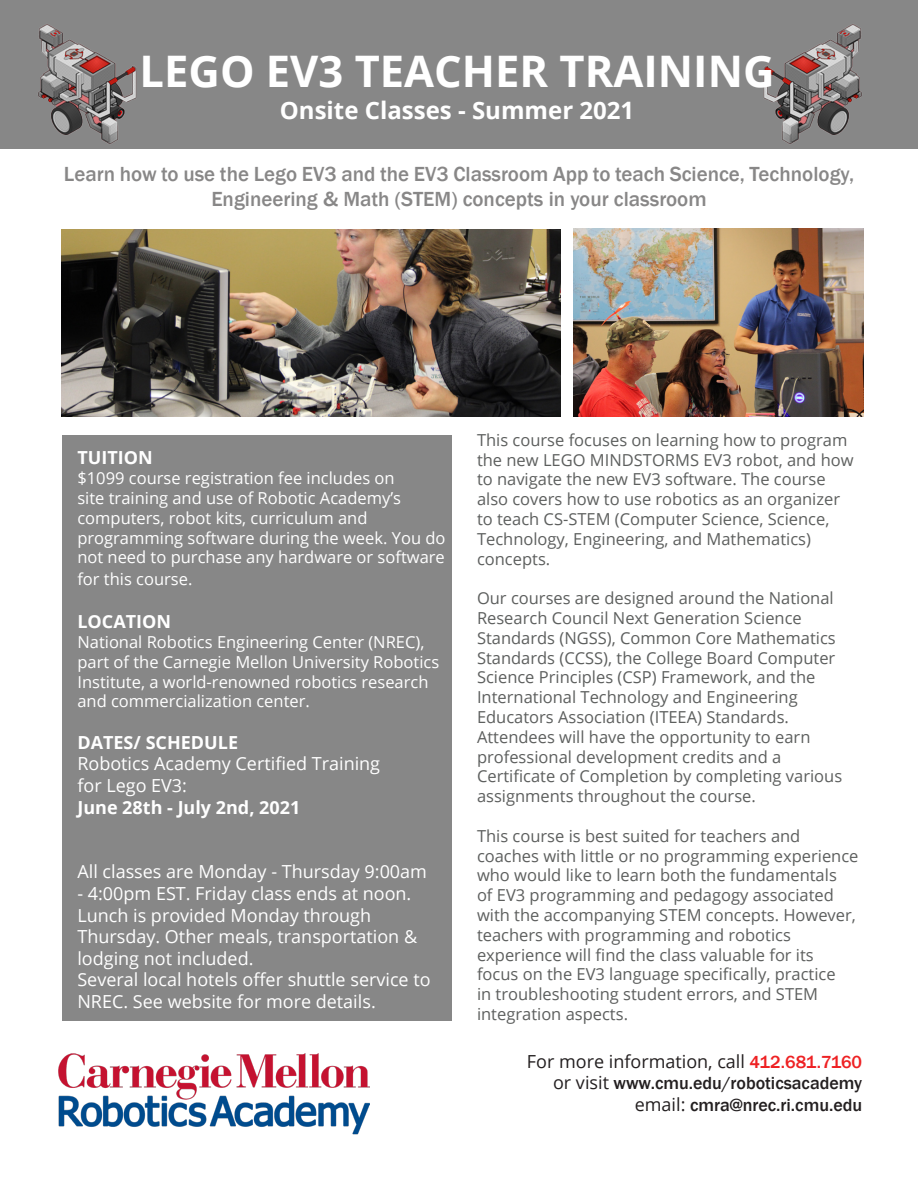
<style>
.page{position:relative;width:918px;height:1188px;background:#fff}
.page>*{position:absolute;margin:0;border:0;box-sizing:border-box;transform-origin:0 0}
.t1{font:700 43.5px "Open Sans";color:#fff}
.t2{font:700 24px "Open Sans";color:#fff}
.t3{font:500 21px "Franklin Gothic";color:#888787}
.t4{font:18px/21.6px "Open Sans";color:#fff}
.t5{font:500 18px "Franklin Gothic";color:#231f20}
.t6{font:18px "Open Sans";color:#231f20}
.t7{font:700 18px "Open Sans";color:#fff}
.t8{font:16.5px/19.8px "Open Sans";color:#5d5f5e}
.t9{font:16.5px/19.8px "Open Sans";color:#fff}
.s1{font-weight:700}
.s2{font-family:"Franklin Gothic";font-weight:500;color:#ee2123}
.s3{font-family:"Open Sans";font-weight:400}
</style>
<div class="page">
<div style="left:0;top:0;width:918px;height:149px;background:#878787"></div>
<div style="left:62px;top:435px;width:390px;height:586px;background:#878787"></div>
<img style="left:38px;top:24px;width:99px;height:120px">
<img style="left:763px;top:24px;width:99px;height:120px">
<img style="left:58px;top:1053px;width:312px;height:82px">
<img style="left:62px;top:230px;width:498px;height:186px">
<img style="left:574px;top:229px;width:290px;height:187px">
<p class="t1" style="left:140px;top:40px;width:637px">LEGO EV3 TEACHER TRAINING</p>
<p class="t2" style="left:280px;top:93px;width:356px">Onsite Classes - Summer 2021</p>
<p class="t3" style="left:64px;top:161px;width:792px">Learn how to use the Lego EV3 and the EV3 Classroom App to teach Science, Technology,</p>
<p class="t3" style="left:211px;top:186px;width:497px">Engineering &amp; Math (STEM) concepts in your classroom</p>
<p class="t7" style="left:77px;top:445px;width:77px">TUITION</p>
<p class="t9" style="left:77px;top:468px;width:370px">$1099 course registration fee includes on<br>site training and use of Robotic Academy’s computers, robot kits, curriculum and programming software during the week. You do not need to purchase any hardware or software</p>
<p class="t9" style="left:77px;top:569px;width:117px">for this course.</p>
<p class="t7" style="left:77px;top:609px;width:95px">LOCATION</p>
<p class="t9" style="left:77px;top:632px;width:363px">National Robotics Engineering Center (NREC), part of the Carnegie Mellon University Robotics Institute, a world-renowned robotics research and commercialization center.</p>
<p class="t7" style="left:77px;top:730px;width:162px">DATES/ SCHEDULE</p>
<p class="t4" style="left:77px;top:753px;width:304px">Robotics Academy Certified Training for Lego EV3:<br><span class="s1">June 28th - July 2nd, 2021</span></p>
<p class="t4" style="left:77px;top:861px;width:351px">All classes are Monday - Thursday 9:00am</p>
<p class="t4" style="left:77px;top:882px;width:341px">- 4:00pm EST. Friday class ends at noon.<br>Lunch is provided Monday through Thursday. Other meals, transportation &amp; lodging not included.</p>
<p class="t4" style="left:77px;top:969px;width:355px">Several local hotels offer shuttle service to<br>NREC. See website for more details.</p>
<p class="t8" style="left:477px;top:430px;width:378px">This course focuses on learning how to program the new LEGO MINDSTORMS EV3 robot, and how to navigate the new EV3 software. The course also covers how to use robotics as an organizer to teach CS-STEM (Computer Science, Science, Technology, Engineering, and Mathematics) concepts.</p>
<p class="t8" style="left:477px;top:588px;width:367px">Our courses are designed around the National Research Council Next Generation Science Standards (NGSS), Common Core Mathematics Standards (CCSS), the College Board Computer Science Principles (CSP) Framework, and the International Technology and Engineering Educators Association (ITEEA) Standards.<br>Attendees will have the opportunity to earn professional development credits and a Certificate of Completion by completing various assignments throughout the course.</p>
<p class="t8" style="left:477px;top:826px;width:383px">This course is best suited for teachers and coaches with little or no programming experience who would like to learn both the fundamentals<br>of EV3 programming and pedagogy associated with the accompanying STEM concepts. However, teachers with programming and robotics experience will find the class valuable for its focus on the EV3 language specifically, practice<br>in troubleshooting student errors, and STEM integration aspects.</p>
<p class="t6" style="left:527px;top:1049px;width:337px">For more information, call <span class="s2">412.681.7160</span></p>
<p class="t5" style="left:553px;top:1072px;width:311px"><span class="s3">or visit</span> www.cmu.edu/roboticsacademy</p>
<p class="t5" style="left:635px;top:1094px;width:229px"><span class="s3">email:</span> cmra@nrec.ri.cmu.edu</p>
</div>
